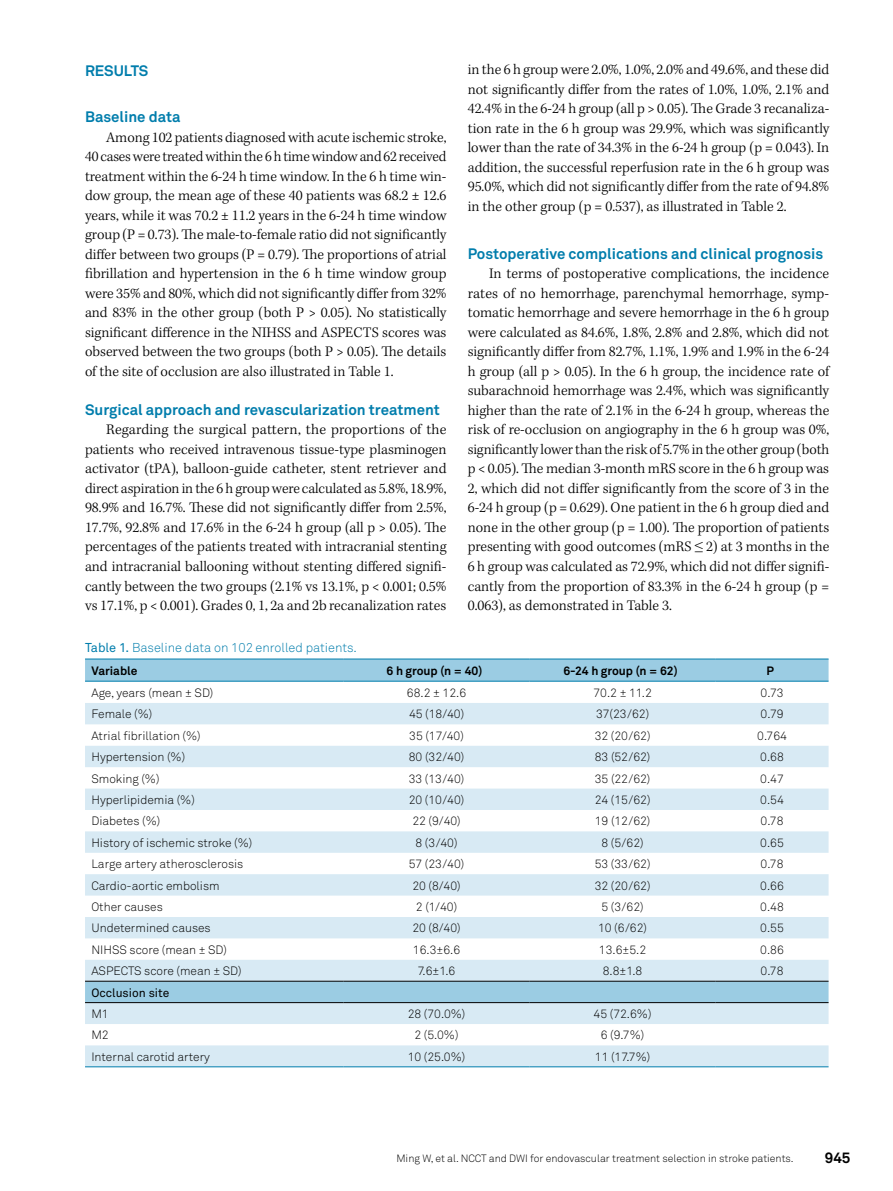
<style>
.page{position:relative;width:893px;height:1191px;background:#fff}
.page>*{position:absolute;margin:0;border:0;box-sizing:border-box;transform-origin:0 0}
.t1{font:300 15px/19.5px "Kepler Std";color:#000;text-align:justify}
.t2{font:700 15px "Akkurat Pro";color:#007dac}
.t3{font:700 15px "Akkurat Pro";color:#000}
.t4{font:12.75px "Akkurat Light Pro";color:#007dac}
.t5{font:12px "Akkurat Light Pro";color:#000}
.t6{font:700 12px "Akkurat Pro";color:#000}
.t7{font:12px "Akkurat Pro";color:#000}
.t8{font:10.5px "Akkurat Light Pro";color:#000}
.s1{font-family:"Times New Roman";font-weight:400}
.s2{font-family:"Akkurat Pro"}
</style>
<div class="page">
<svg style="left:85px;top:659px;width:743px;height:22px;background:#95c8e0"></svg>
<svg style="left:85px;top:703px;width:743px;height:363px;fill:#d8eaf4"></svg>
<div style="left:85px;top:981px;width:743px;height:21px;background:#9bcce3"></div>
<hr style="left:85px;top:681px;width:259px;height:1px;background:#007dac">
<hr style="left:344px;top:681px;width:186px;height:1px;background:#007dac">
<hr style="left:530px;top:681px;width:186px;height:1px;background:#007dac">
<hr style="left:716px;top:681px;width:112px;height:1px;background:#007dac">
<hr style="left:85px;top:658px;width:259px;height:1px;background:#007dac">
<hr style="left:344px;top:658px;width:186px;height:1px;background:#007dac">
<hr style="left:530px;top:658px;width:186px;height:1px;background:#007dac">
<hr style="left:716px;top:658px;width:112px;height:1px;background:#007dac">
<hr style="left:85px;top:1066px;width:259px;height:1px;background:#007dac">
<hr style="left:344px;top:1066px;width:186px;height:1px;background:#007dac">
<hr style="left:530px;top:1066px;width:186px;height:1px;background:#007dac">
<hr style="left:716px;top:1066px;width:112px;height:1px;background:#007dac">
<hr style="left:85px;top:980px;width:259px;height:1px;background:#000">
<hr style="left:344px;top:980px;width:186px;height:1px;background:#000">
<hr style="left:530px;top:980px;width:186px;height:1px;background:#000">
<hr style="left:716px;top:980px;width:112px;height:1px;background:#000">
<hr style="left:85px;top:1002px;width:259px;height:1px;background:#000">
<hr style="left:344px;top:1002px;width:186px;height:1px;background:#000">
<hr style="left:530px;top:1002px;width:186px;height:1px;background:#000">
<hr style="left:716px;top:1002px;width:112px;height:1px;background:#000">
<p class="t2" style="left:85px;top:61px;width:65px">RESULTS</p>
<p class="t2" style="left:85px;top:108px;width:97px">Baseline data</p>
<p class="t1" style="left:85px;top:128px;width:363px;text-indent:21px">Among 102 patients diagnosed with acute ischemic stroke, 40 cases were treated within the 6 h time window and 62 received treatment within the 6-24 h time window. In the 6 h time win&shy;dow group, the mean age of these 40 patients was 68.2 ± 12.6 years, while it was 70.2 ± 11.2 years in the 6-24 h time window group (P = 0.73). The male-to-female ratio did not significantly differ between two groups (P = 0.79). The proportions of atrial fibrillation and hypertension in the 6 h time window group were 35% and 80%, which did not significantly differ from 32% and 83% in the other group (both P &gt; 0.05). No statistically significant difference in the NIHSS and ASPECTS scores was observed between the two groups (both P &gt; 0.05). The details of the site of occlusion are also illustrated in Table 1.</p>
<p class="t2" style="left:85px;top:400px;width:356px">Surgical approach and revascularization treatment</p>
<p class="t1" style="left:85px;top:420px;width:363px;text-indent:21px">Regarding the surgical pattern, the proportions of the patients who received intravenous tissue-type plasminogen activator (tPA), balloon-guide catheter, stent retriever and direct aspiration in the 6 h group were calculated as 5.8%, 18.9%, 98.9% and 16.7%. These did not significantly differ from 2.5%, 17.7%, 92.8% and 17.6% in the 6-24 h group (all p &gt; 0.05). The percentages of the patients treated with intracranial stenting and intracranial ballooning without stenting differed signifi&shy;cantly between the two groups (2.1% vs 13.1%, p &lt; 0.001; 0.5% vs 17.1%, p &lt; 0.001). Grades 0, 1, 2a and 2b recanalization rates</p>
<p class="t1" style="left:468px;top:60px;width:363px">in the 6 h group were 2.0%, 1.0%, 2.0% and 49.6%, and these did not significantly differ from the rates of 1.0%, 1.0%, 2.1% and 42.4% in the 6-24 h group (all p &gt; 0.05). The Grade 3 recanaliza&shy;tion rate in the 6 h group was 29.9%, which was significantly lower than the rate of 34.3% in the 6-24 h group (p = 0.043). In addition, the successful reperfusion rate in the 6 h group was 95.0%, which did not significantly differ from the rate of 94.8% in the other group (p = 0.537), as illustrated in Table 2.</p>
<p class="t2" style="left:468px;top:244px;width:357px">Postoperative complications and clinical prognosis</p>
<p class="t1" style="left:468px;top:264px;width:363px;text-indent:21px">In terms of postoperative complications, the incidence rates of no hemorrhage, parenchymal hemorrhage, symp&shy;tomatic hemorrhage and severe hemorrhage in the 6 h group were calculated as 84.6%, 1.8%, 2.8% and 2.8%, which did not significantly differ from 82.7%, 1.1%, 1.9% and 1.9% in the 6-24 h group (all p &gt; 0.05). In the 6 h group, the incidence rate of subarachnoid hemorrhage was 2.4%, which was significantly higher than the rate of 2.1% in the 6-24 h group, whereas the risk of re-occlusion on angiography in the 6 h group was 0%, significantly lower than the risk of 5.7% in the other group (both p &lt; 0.05). The median 3-month mRS score in the 6 h group was 2, which did not differ significantly from the score of 3 in the 6-24 h group (p = 0.629). One patient in the 6 h group died and none in the other group (p = 1.00). The proportion of patients presenting with good outcomes (mRS <span class="s1">≤</span> 2) at 3 months in the 6 h group was calculated as 72.9%, which did not differ signifi&shy;cantly from the proportion of 83.3% in the 6-24 h group (p = 0.063), as demonstrated in Table 3.</p>
<p class="t4" style="left:85px;top:640px;width:273px"><span class="s2">Table 1.</span> Baseline data on 102 enrolled patients.</p>
<p class="t6" style="left:91px;top:663px;width:48px">Variable</p>
<p class="t6" style="left:387px;top:663px;width:97px">6 h group (n = 40)</p>
<p class="t6" style="left:563px;top:663px;width:116px">6-24 h group (n = 62)</p>
<p class="t6" style="left:766px;top:663px;width:9px">P</p>
<p class="t5" style="left:91px;top:685px;width:123px">Age, years (mean ± SD)</p>
<p class="t5" style="left:407px;top:685px;width:61px">68.2 ± 12.6</p>
<p class="t5" style="left:593px;top:685px;width:60px">70.2 ± 11.2</p>
<p class="t5" style="left:761px;top:685px;width:25px">0.73</p>
<p class="t5" style="left:91px;top:707px;width:62px">Female (%)</p>
<p class="t5" style="left:409px;top:707px;width:57px">45 (18/40)</p>
<p class="t5" style="left:596px;top:707px;width:55px">37(23/62)</p>
<p class="t5" style="left:761px;top:707px;width:25px">0.79</p>
<p class="t5" style="left:91px;top:728px;width:111px">Atrial fibrillation (%)</p>
<p class="t5" style="left:409px;top:728px;width:56px">35 (17/40)</p>
<p class="t5" style="left:595px;top:728px;width:57px">32 (20/62)</p>
<p class="t5" style="left:757px;top:728px;width:31px">0.764</p>
<p class="t5" style="left:91px;top:750px;width:95px">Hypertension (%)</p>
<p class="t5" style="left:409px;top:750px;width:57px">80 (32/40)</p>
<p class="t5" style="left:595px;top:750px;width:57px">83 (52/62)</p>
<p class="t5" style="left:760px;top:750px;width:25px">0.68</p>
<p class="t5" style="left:91px;top:771px;width:70px">Smoking (%)</p>
<p class="t5" style="left:409px;top:771px;width:57px">33 (13/40)</p>
<p class="t5" style="left:595px;top:771px;width:57px">35 (22/62)</p>
<p class="t5" style="left:760px;top:771px;width:25px">0.47</p>
<p class="t5" style="left:91px;top:792px;width:105px">Hyperlipidemia (%)</p>
<p class="t5" style="left:409px;top:792px;width:57px">20 (10/40)</p>
<p class="t5" style="left:595px;top:792px;width:57px">24 (15/62)</p>
<p class="t5" style="left:760px;top:792px;width:25px">0.54</p>
<p class="t5" style="left:91px;top:814px;width:70px">Diabetes (%)</p>
<p class="t5" style="left:412px;top:814px;width:50px">22 (9/40)</p>
<p class="t5" style="left:595px;top:814px;width:57px">19 (12/62)</p>
<p class="t5" style="left:761px;top:814px;width:25px">0.78</p>
<p class="t5" style="left:91px;top:835px;width:162px">History of ischemic stroke (%)</p>
<p class="t5" style="left:416px;top:835px;width:43px">8 (3/40)</p>
<p class="t5" style="left:601px;top:835px;width:44px">8 (5/62)</p>
<p class="t5" style="left:760px;top:835px;width:25px">0.65</p>
<p class="t5" style="left:91px;top:857px;width:154px">Large artery atherosclerosis</p>
<p class="t5" style="left:409px;top:857px;width:57px">57 (23/40)</p>
<p class="t5" style="left:595px;top:857px;width:57px">53 (33/62)</p>
<p class="t5" style="left:761px;top:857px;width:25px">0.78</p>
<p class="t5" style="left:91px;top:878px;width:130px">Cardio-aortic embolism</p>
<p class="t5" style="left:412px;top:878px;width:50px">20 (8/40)</p>
<p class="t5" style="left:595px;top:878px;width:57px">32 (20/62)</p>
<p class="t5" style="left:760px;top:878px;width:25px">0.66</p>
<p class="t5" style="left:91px;top:899px;width:73px">Other causes</p>
<p class="t5" style="left:416px;top:899px;width:43px">2 (1/40)</p>
<p class="t5" style="left:601px;top:899px;width:44px">5 (3/62)</p>
<p class="t5" style="left:760px;top:899px;width:25px">0.48</p>
<p class="t5" style="left:91px;top:921px;width:121px">Undetermined causes</p>
<p class="t5" style="left:412px;top:921px;width:50px">20 (8/40)</p>
<p class="t5" style="left:598px;top:921px;width:50px">10 (6/62)</p>
<p class="t5" style="left:760px;top:921px;width:25px">0.55</p>
<p class="t5" style="left:91px;top:942px;width:137px">NIHSS score (mean ± SD)</p>
<p class="t5" style="left:413px;top:942px;width:49px">16.3±6.6</p>
<p class="t5" style="left:599px;top:942px;width:49px">13.6±5.2</p>
<p class="t5" style="left:760px;top:942px;width:25px">0.86</p>
<p class="t5" style="left:91px;top:964px;width:152px">ASPECTS score (mean ± SD)</p>
<p class="t5" style="left:418px;top:964px;width:39px">7.6±1.6</p>
<p class="t5" style="left:603px;top:964px;width:41px">8.8±1.8</p>
<p class="t5" style="left:760px;top:964px;width:25px">0.78</p>
<p class="t7" style="left:91px;top:985px;width:79px">Occlusion site</p>
<p class="t5" style="left:91px;top:1006px;width:19px">M1</p>
<p class="t5" style="left:408px;top:1006px;width:59px">28 (70.0%)</p>
<p class="t5" style="left:594px;top:1006px;width:59px">45 (72.6%)</p>
<p class="t5" style="left:91px;top:1028px;width:19px">M2</p>
<p class="t5" style="left:414px;top:1028px;width:46px">2 (5.0%)</p>
<p class="t5" style="left:601px;top:1028px;width:45px">6 (9.7%)</p>
<p class="t5" style="left:91px;top:1049px;width:120px">Internal carotid artery</p>
<p class="t5" style="left:408px;top:1049px;width:59px">10 (25.0%)</p>
<p class="t5" style="left:595px;top:1049px;width:57px">11 (17.7%)</p>
<p class="t8" style="left:396px;top:1151px;width:399px">Ming W, et al. NCCT and DWI for endovascular treatment selection in stroke patients.</p>
<p class="t3" style="left:825px;top:1148px;width:27px">945</p>
</div>
